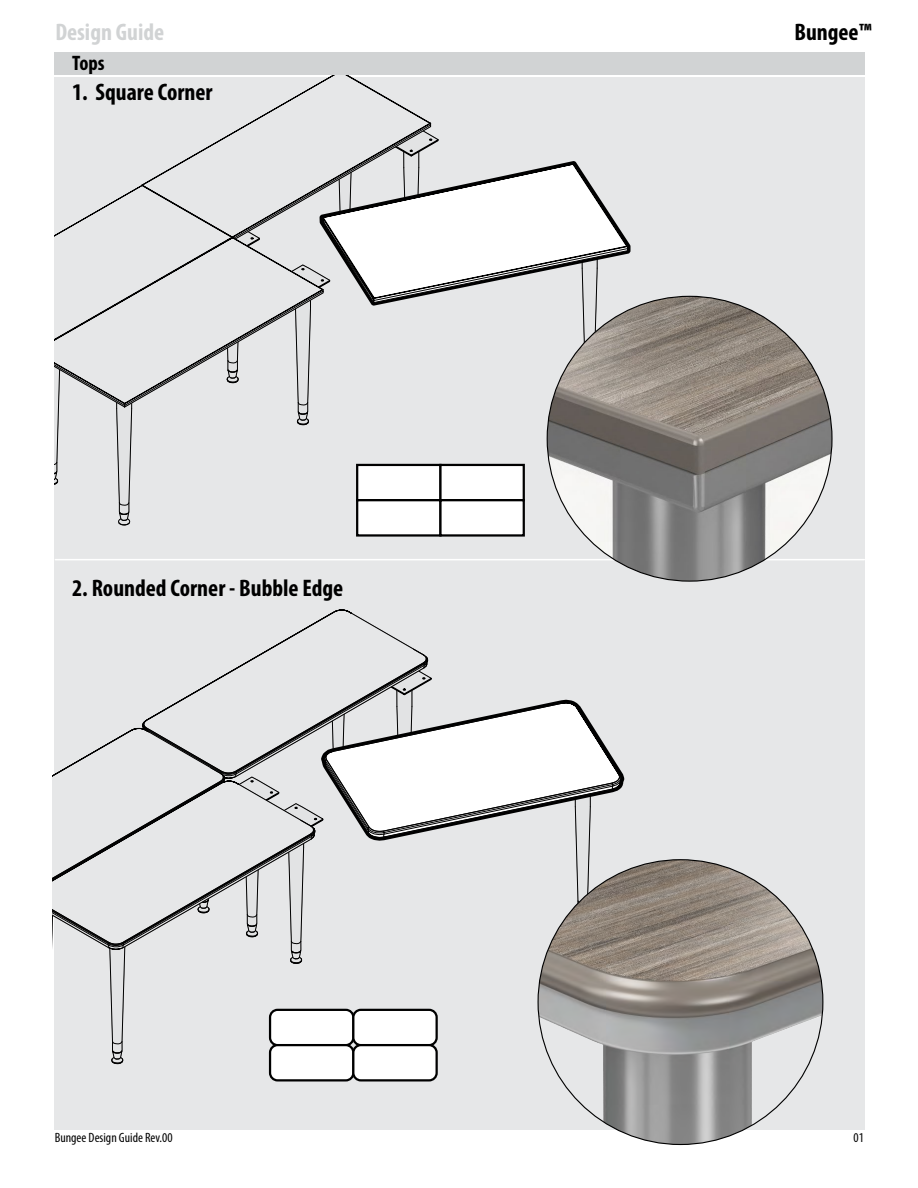
<style>
.page{position:relative;width:918px;height:1188px;background:#fff}
.page>*{position:absolute;margin:0;border:0;box-sizing:border-box;transform-origin:0 0}
.t1{font:700 condensed 24px "Myriad Pro";color:#000}
.t2{font:700 condensed 24px "Myriad Pro";color:#d1d3d4}
.t3{font:700 condensed 21px "Myriad Pro";color:#000}
.t4{font:condensed 13.5px "Myriad Pro";color:#000}
</style>
<div class="page">
<div style="left:54px;top:78px;width:810px;height:1052px;background:#e6e7e8"></div>
<hr style="left:55px;top:559px;width:809px;height:1px;background:#fff">
<svg style="left:52px;top:618px;width:572px;height:446px"></svg>
<img style="left:538px;top:860px;width:285px;height:285px;border-radius:142px">
<div style="left:270px;top:1010px;width:83px;height:35px;background:#fff;border-radius:8px"></div>
<div style="left:269px;top:1009px;width:85px;height:37px;border:2px solid #000;border-radius:8px"></div>
<div style="left:353px;top:1010px;width:84px;height:35px;background:#fff;border-radius:8px"></div>
<div style="left:352px;top:1009px;width:86px;height:37px;border:2px solid #000;border-radius:8px"></div>
<div style="left:270px;top:1045px;width:83px;height:35px;background:#fff;border-radius:8px"></div>
<div style="left:269px;top:1044px;width:85px;height:37px;border:2px solid #000;border-radius:8px"></div>
<div style="left:353px;top:1045px;width:84px;height:35px;background:#fff;border-radius:8px"></div>
<div style="left:352px;top:1044px;width:86px;height:37px;border:2px solid #000;border-radius:8px"></div>
<div style="left:357px;top:500px;width:83px;height:35px;background:#fff"></div>
<div style="left:356px;top:499px;width:86px;height:38px;border:2px solid #000"></div>
<div style="left:440px;top:500px;width:84px;height:35px;background:#fff"></div>
<div style="left:439px;top:499px;width:86px;height:38px;border:2px solid #000"></div>
<svg style="left:142px;top:75px;width:289px;height:4px"></svg>
<svg style="left:55px;top:79px;width:574px;height:447px"></svg>
<div style="left:54px;top:52px;width:810px;height:23px;background:#d1d3d4"></div>
<img style="left:547px;top:296px;width:285px;height:285px;border-radius:142px">
<p class="t2" style="left:55px;top:18px;width:110px">Design Guide</p>
<p class="t3" style="left:72px;top:52px;width:34px">Tops</p>
<p class="t1" style="left:72px;top:79px;width:142px">1. Square Corner</p>
<p class="t1" style="left:72px;top:574px;width:273px">2. Rounded Corner - Bubble Edge</p>
<p class="t1" style="left:794px;top:18px;width:79px">Bungee™</p>
<p class="t4" style="left:55px;top:1130px;width:119px">Bungee Design Guide Rev.00</p>
<p class="t4" style="left:854px;top:1130px;width:12px">01</p>
</div>
